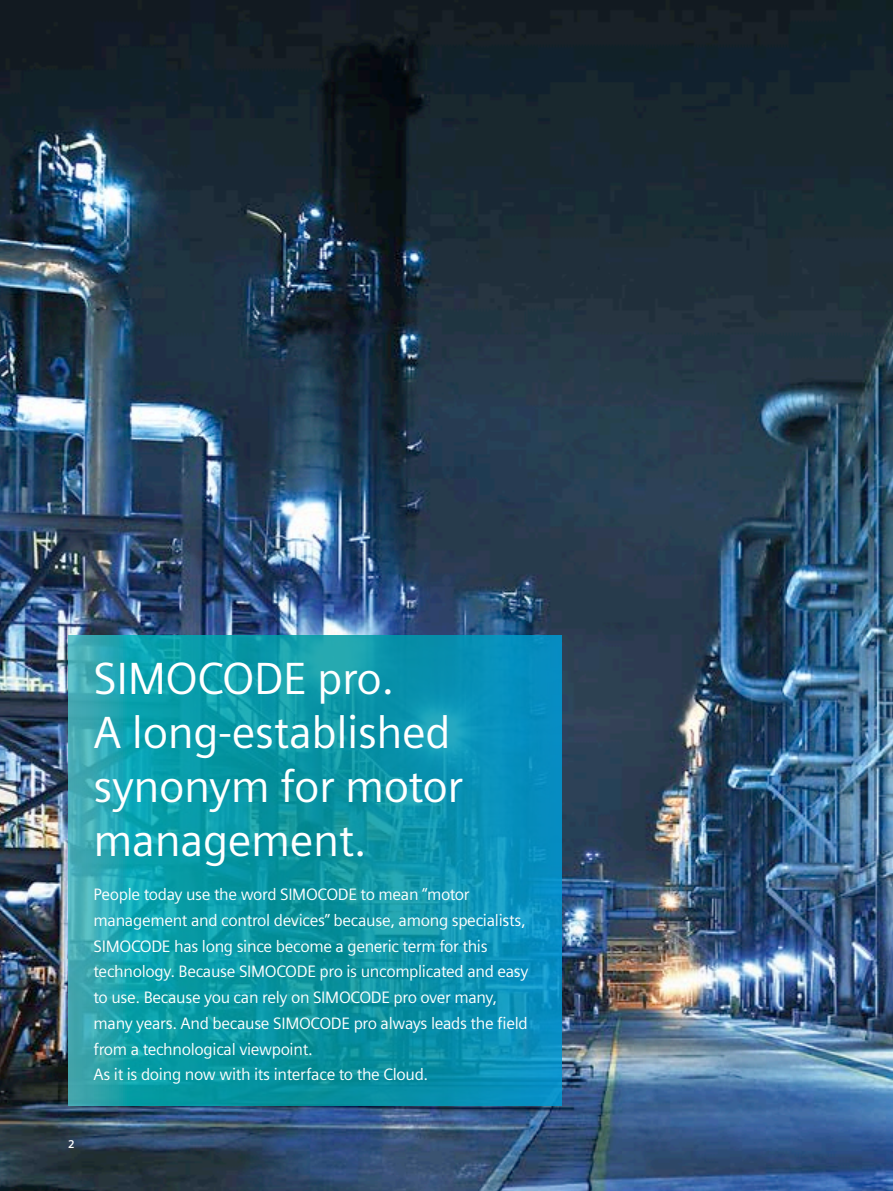
<style>
.page{position:relative;width:893px;height:1191px;background:#fff}
.page>*{position:absolute;margin:0;border:0;box-sizing:border-box;transform-origin:0 0}
.t1{font:45px/54px "Siemens Sans Global";letter-spacing:-.01em;color:#fff}
.t2{font:16.5px/25.8px "Siemens Sans Global";letter-spacing:-.02em;color:#fff}
.t3{font:700 11.25px "Siemens Sans Global";color:#fff}
</style>
<div class="page">
<img style="left:0;top:0;width:893px;height:1191px">
<svg style="left:68px;top:636px;width:493px;height:470px"></svg>
<h1 class="t1" style="left:94px;top:653px;width:371px">SIMOCODE pro.<br>A long-established synonym for motor management.</h1>
<p class="t2" style="left:94px;top:882px;width:437px">People today use the word SIMOCODE to mean “motor management and control devices” because, among specialists, SIMOCODE has long since become a generic term for this technology. Because SIMOCODE pro is uncomplicated and easy to use. Because you can rely on SIMOCODE pro over many, many years. And because SIMOCODE pro always leads the field from a technological viewpoint.<br>As it is doing now with its interface to the Cloud.</p>
<p class="t3" style="left:68px;top:1137px;width:8px">2</p>
</div>
